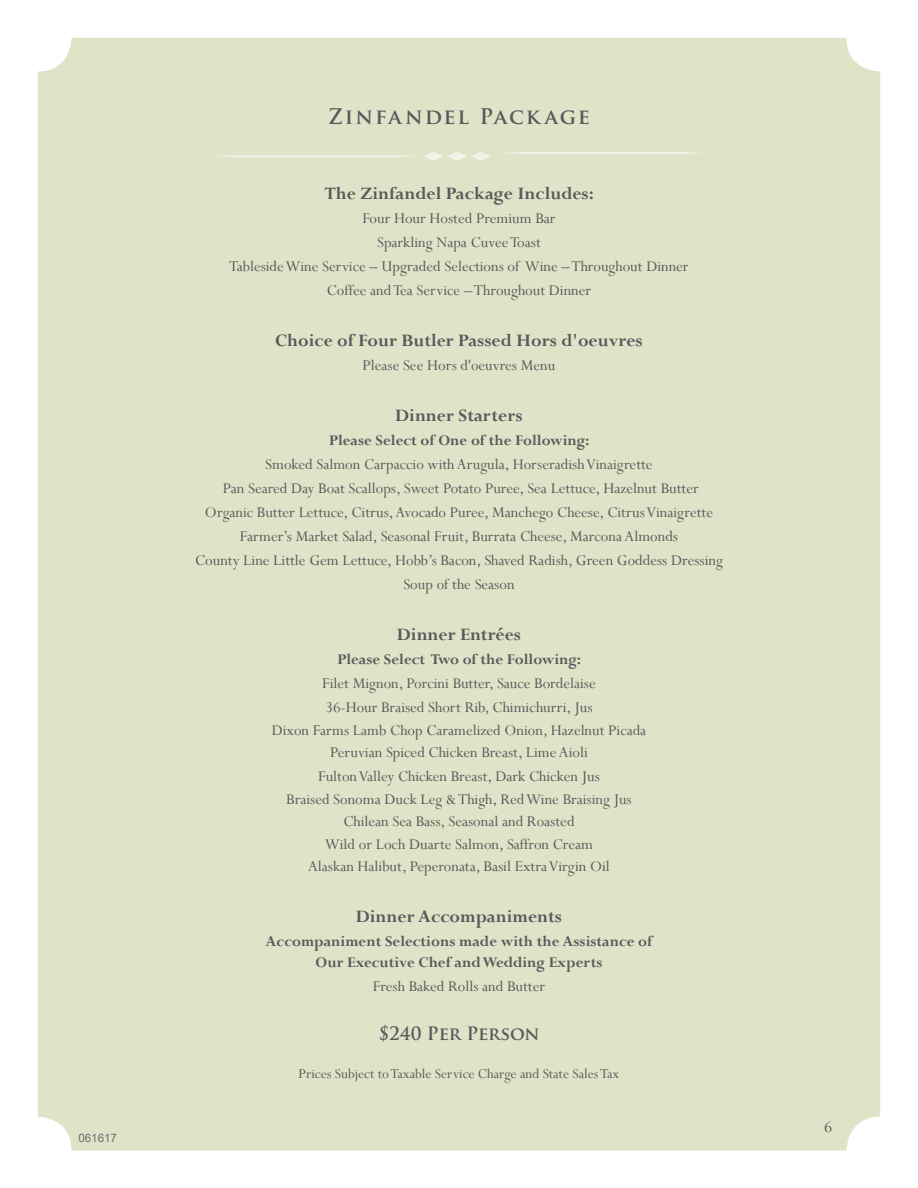
<style>
.page{position:relative;width:918px;height:1188px;background:#fff}
.page>*{position:absolute;margin:0;border:0;box-sizing:border-box;transform-origin:0 0}
.t1{font:700 21px "Trajan Pro";letter-spacing:.08em;color:#58595b}
.t2{font:700 19.5px "Perpetua";color:#58595b}
.t3{font:700 18px "Trajan Pro";color:#58595b}
.t4{font:18px "Perpetua";color:#58595b}
.t5{font:16.5px/24px "Perpetua";color:#58595b;text-align:center}
.t6{font:700 16.5px/21px "Perpetua";color:#58595b;text-align:center}
.t7{font:15px "Perpetua";color:#58595b}
.t8{font:11.7px "Arial";color:#6d6e71}
</style>
<div class="page">
<div style="left:38px;top:38px;width:842px;height:1112px;background:#e0e3c7;border-radius:34px"></div>
<svg style="left:507px;top:152px;width:190px;height:2px"></svg>
<svg style="left:217px;top:152px;width:274px;height:9px"></svg>
<p class="t8" style="left:78px;top:1130px;width:40px">061617</p>
<p class="t1" style="left:328px;top:104px;width:263px">Zinfandel Pack age</p>
<p class="t2" style="left:325px;top:182px;width:270px">The Zinfandel Package Includes:</p>
<p class="t5" style="left:229px;top:206px;width:461px">Four Hour Hosted Premium Bar<br>Sparkling Napa Cuvee Toast<br>Tableside Wine Service – Upgraded Selections of Wine – Throughout Dinner Coffee and Tea Service – Throughout Dinner</p>
<p class="t2" style="left:275px;top:329px;width:369px">Choice of Four Butler Passed Hors d'oeuvres</p>
<p class="t5" style="left:363px;top:353px;width:194px">Please See Hors d'oeuvres Menu</p>
<p class="t2" style="left:395px;top:404px;width:129px">Dinner Starters</p>
<p class="t6" style="left:329px;top:430px;width:262px">Please Select of One of the Following:</p>
<p class="t5" style="left:195px;top:452px;width:529px">Smoked Salmon Carpaccio with Arugula, Horseradish Vinaigrette<br>Pan Seared Day Boat Scallops, Sweet Potato Puree, Sea Lettuce, Hazelnut Butter Organic Butter Lettuce, Citrus, Avocado Puree, Manchego Cheese, Citrus Vinaigrette Farmer’s Market Salad, Seasonal Fruit, Burrata Cheese, Marcona Almonds<br>County Line Little Gem Lettuce, Hobb’s Bacon, Shaved Radish, Green Goddess Dressing Soup of the Season</p>
<p class="t2" style="left:397px;top:623px;width:126px">Dinner Entrées</p>
<p class="t6" style="left:337px;top:649px;width:245px">Please Select Two of the Following:</p>
<p class="t5" style="left:322px;top:671px;width:275px;text-align:left">Filet Mignon, Porcini Butter, Sauce Bordelaise<br>36-Hour Braised Short Rib, Chimichurri, Jus</p>
<p class="t5" style="left:272px;top:719px;width:376px;line-height:22.5px">Dixon Farms Lamb Chop Caramelized Onion, Hazelnut Picada<br>Peruvian Spiced Chicken Breast, Lime Aioli</p>
<p class="t5" style="left:286px;top:765px;width:347px;line-height:22.5px">Fulton Valley Chicken Breast, Dark Chicken Jus<br>Braised Sonoma Duck Leg &amp; Thigh, Red Wine Braising Jus Chilean Sea Bass, Seasonal and Roasted<br>Wild or Loch Duarte Salmon, Saffron Cream<br>Alaskan Halibut, Peperonata, Basil Extra Virgin Oil</p>
<p class="t2" style="left:356px;top:905px;width:208px">Dinner Accompaniments</p>
<p class="t6" style="left:266px;top:931px;width:388px">Accompaniment Selections made with the Assistance of<br>Our Executive Chef and Wedding Experts</p>
<p class="t5" style="left:373px;top:974px;width:174px">Fresh Baked Rolls and Butter</p>
<p class="t3" style="left:378px;top:1022px;width:163px">$240 Per Person</p>
<p class="t7" style="left:299px;top:1064px;width:322px">Prices Subject to Taxable Service Charge and State Sales Tax</p>
<p class="t4" style="left:824px;top:1116px;width:10px">6</p>
</div>
